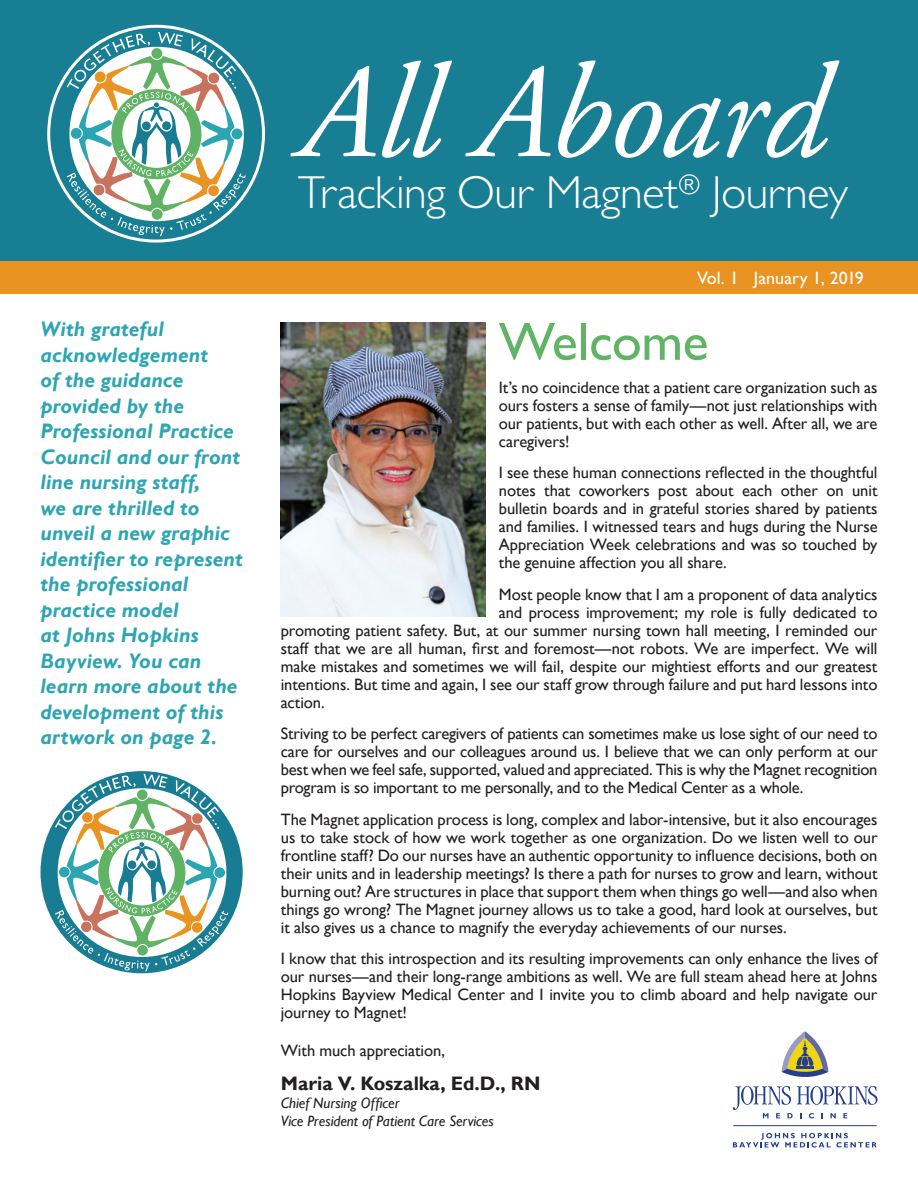
<style>
.page{position:relative;width:918px;height:1188px;background:#fff}
.page>*{position:absolute;margin:0;border:0;box-sizing:border-box;transform-origin:0 0}
.t1{font:italic 133.5px "Adobe Garamond";letter-spacing:-.015em;color:#fff}
.t2{font:54px "Gill Sans";letter-spacing:-.005em;color:#61b365}
.t3{font:300 46.5px "Gill Sans MT Std";letter-spacing:-.005em;color:#fff}
.t4{font:italic 700 21px/25.5px "Gill Sans";letter-spacing:.005em;color:#2ea5b2}
.t5{font:700 19.5px "Gill Sans";letter-spacing:-.005em;color:#231f20}
.t6{font:18px "Gill Sans";color:#fff}
.t7{font:16.5px/18px "Gill Sans";letter-spacing:-.005em;color:#231f20;text-align:justify}
.t8{font:italic 15px/18px "Gill Sans";color:#231f20}
</style>
<div class="page">
<div style="left:0;top:0;width:918px;height:274px;background:#187e94"></div>
<div style="left:0;top:261px;width:918px;height:32px;background:#e99322"></div>
<img style="left:281px;top:322px;width:204px;height:295px">
<svg style="left:733px;top:1133px;width:144px;height:15px"></svg>
<hr style="left:734px;top:1125px;width:142px;height:1px;background:#253f8d">
<svg style="left:733px;top:1086px;width:145px;height:32px"></svg>
<svg style="left:781px;top:1031px;width:48px;height:46px"></svg>
<svg style="left:67px;top:32px;width:179px;height:204px"></svg>
<div style="left:40px;top:771px;width:203px;height:202px;background:#187d93;border-radius:50%"></div>
<svg style="left:55px;top:774px;width:173px;height:197px"></svg>
<p class="t4" style="left:40px;top:317px;width:204px">With grateful acknowledgement<br>of the guidance provided by the<br>Professional Practice<br>Council and our front line nursing staff,<br>we are thrilled to unveil a new graphic identifier to represent the professional practice model<br>at Johns Hopkins<br>Bayview. You can learn more about the development of this artwork on page 2.</p>
<h1 class="t1" style="left:298px;top:42px;width:530px">All Aboard</h1>
<h3 class="t3" style="left:298px;top:165px;width:551px">Tracking Our Magnet<sup>®</sup> Journey</h3>
<p class="t6" style="left:697px;top:268px;width:168px">Vol. 1 January 1, 2019</p>
<h2 class="t2" style="left:499px;top:310px;width:211px">Welcome</h2>
<p class="t7" style="left:499px;top:379px;width:380px">It’s no coincidence that a patient care organization such as ours fosters a sense of family—not just relationships with our patients, but with each other as well. After all, we are caregivers!</p>
<p class="t7" style="left:499px;top:464px;width:380px">I see these human connections reflected in the thoughtful notes that coworkers post about each other on unit bulletin boards and in grateful stories shared by patients and families. I witnessed tears and hugs during the Nurse Appreciation Week celebrations and was so touched by the genuine affection you all share.</p>
<p class="t7" style="left:499px;top:586px;width:380px">Most people know that I am a proponent of data analytics</p>
<p class="t7" style="left:499px;top:604px;width:380px">and process improvement; my role is fully dedicated to</p>
<p class="t7" style="left:281px;top:622px;width:598px">promoting patient safety. But, at our summer nursing town hall meeting, I reminded our</p>
<p class="t7" style="left:281px;top:640px;width:598px">staff that we are all human, first and foremost—not robots. We are imperfect. We will</p>
<p class="t7" style="left:281px;top:658px;width:598px">make mistakes and sometimes we will fail, despite our mightiest efforts and our greatest</p>
<p class="t7" style="left:281px;top:676px;width:598px">intentions. But time and again, I see our staff grow through failure and put hard lessons into</p>
<p class="t7" style="left:281px;top:694px;width:46px">action.</p>
<p class="t7" style="left:281px;top:725px;width:598px">Striving to be perfect caregivers of patients can sometimes make us lose sight of our need to care for ourselves and our colleagues around us. I believe that we can only perform at our best when we feel safe, supported, valued and appreciated. This is why the Magnet recognition program is so important to me personally, and to the Medical Center as a whole.</p>
<p class="t7" style="left:281px;top:811px;width:598px">The Magnet application process is long, complex and labor-intensive, but it also encourages us to take stock of how we work together as one organization. Do we listen well to our frontline staff? Do our nurses have an authentic opportunity to influence decisions, both on their units and in leadership meetings? Is there a path for nurses to grow and learn, without burning out? Are structures in place that support them when things go well—and also when things go wrong? The Magnet journey allows us to take a good, hard look at ourselves, but it also gives us a chance to magnify the everyday achievements of our nurses.</p>
<p class="t7" style="left:281px;top:950px;width:598px">I know that this introspection and its resulting improvements can only enhance the lives of our nurses—and their long-range ambitions as well. We are full steam ahead here at Johns Hopkins Bayview Medical Center and I invite you to climb aboard and help navigate our journey to Magnet!</p>
<p class="t7" style="left:281px;top:1042px;width:166px">With much appreciation,</p>
<p class="t5" style="left:281px;top:1072px;width:261px">Maria V. Koszalka, Ed.D., RN</p>
<p class="t8" style="left:281px;top:1094px;width:215px">Chief Nursing Officer<br>Vice President of Patient Care Services</p>
</div>
